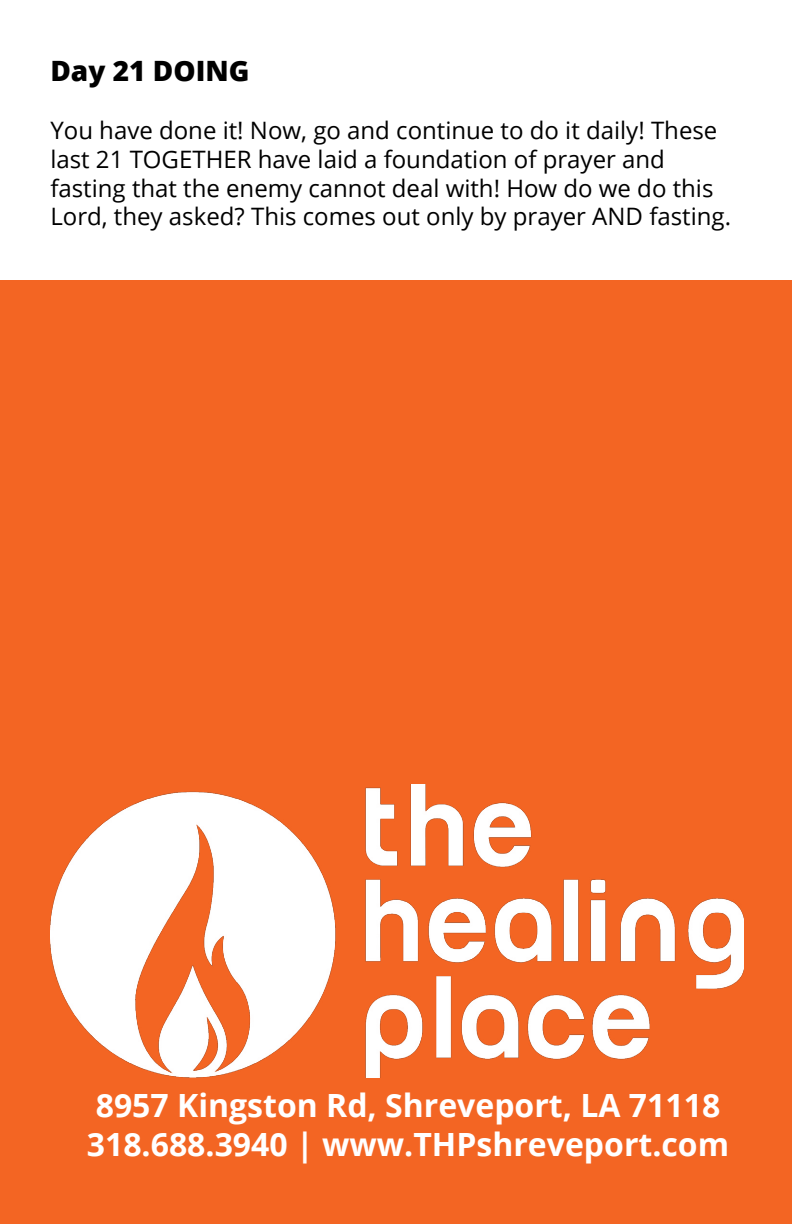
<style>
.page{position:relative;width:792px;height:1224px;background:#fff}
.page>*{position:absolute;margin:0;border:0;box-sizing:border-box;transform-origin:0 0}
.t1{font:700 32px/38.4px "Open Sans";color:#fff}
.t2{font:800 28px "Open Sans";color:#000}
.t3{font:24px/28.8px "Open Sans";color:#000}
</style>
<div class="page">
<div style="left:0;top:281px;width:792px;height:943px;background:#f36523"></div>
<img style="left:50px;top:785px;width:694px;height:293px">
<p class="t2" style="left:50px;top:50px;width:201px">Day 21 DOING</p>
<p class="t3" style="left:50px;top:115px;width:669px">You have done it! Now, go and continue to do it daily! These last 21 TOGETHER have laid a foundation of prayer and</p>
<p class="t3" style="left:50px;top:173px;width:682px">fasting that the enemy cannot deal with! How do we do this<br>Lord, they asked? This comes out only by prayer AND fasting.</p>
<p class="t1" style="left:87px;top:1086px;width:644px">8957 Kingston Rd, Shreveport, LA 71118<br>318.688.3940 | www.THPshreveport.com</p>
</div>
